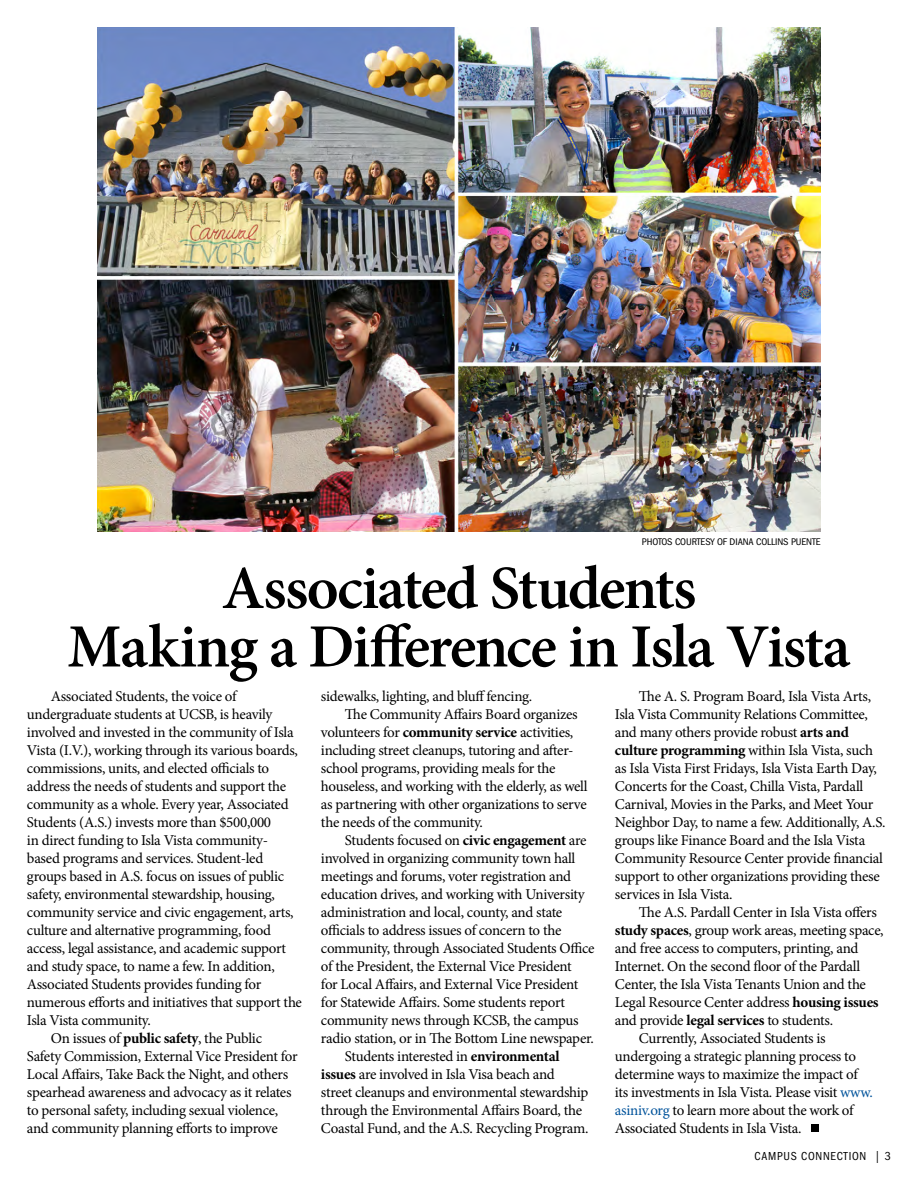
<style>
.page{position:relative;width:918px;height:1188px;background:#fff}
.page>*{position:absolute;margin:0;border:0;box-sizing:border-box;transform-origin:0 0}
.t1{font:600 61.5px/58.5px "Minion Pro";letter-spacing:-.03em;color:#000;text-align:center}
.t2{font:15px/18px "Minion Pro";letter-spacing:-.02em;color:#000}
.t3{font:condensed 12px "ITC Franklin Gothic Std";letter-spacing:.06em;color:#000}
.t4{font:condensed 10.05px "ITC Franklin Gothic Std";letter-spacing:-.01em;color:#000;scale:1.05 1}
.s1{font-weight:700}
.s2{color:#00539b}
</style>
<div class="page">
<div style="left:811px;top:1124px;width:8px;height:8px;background:#000"></div>
<img style="left:97px;top:27px;width:724px;height:504px">
<p class="t4" style="left:642px;top:536px;width:172px">PHOTOS COURTESY OF DIANA COLLINS PUENTE</p>
<h1 class="t1" style="left:67px;top:559px;width:785px">Associated Students<br>Making a Difference in Isla Vista</h1>
<p class="t2" style="left:51px;top:688px;width:187px">Associated Students, the voice of</p>
<p class="t2" style="left:27px;top:706px;width:247px">undergraduate students at UCSB, is heavily</p>
<p class="t2" style="left:27px;top:724px;width:268px">involved and invested in the community of Isla</p>
<p class="t2" style="left:27px;top:742px;width:273px">Vista (I.V.), working through its various boards,</p>
<p class="t2" style="left:27px;top:760px;width:244px">commissions, units, and elected officials to</p>
<p class="t2" style="left:27px;top:778px;width:261px">address the needs of students and support the</p>
<p class="t2" style="left:27px;top:796px;width:263px">community as a whole. Every year, Associated</p>
<p class="t2" style="left:27px;top:814px;width:246px">Students (A.S.) invests more than $500,000</p>
<p class="t2" style="left:27px;top:832px;width:243px">in direct funding to Isla Vista community-</p>
<p class="t2" style="left:27px;top:850px;width:238px">based programs and services. Student-led</p>
<p class="t2" style="left:27px;top:868px;width:259px">groups based in A.S. focus on issues of public</p>
<p class="t2" style="left:27px;top:886px;width:250px">safety, environmental stewardship, housing,</p>
<p class="t2" style="left:27px;top:904px;width:268px">community service and civic engagement, arts,</p>
<p class="t2" style="left:27px;top:922px;width:246px">culture and alternative programming, food</p>
<p class="t2" style="left:27px;top:940px;width:261px">access, legal assistance, and academic support</p>
<p class="t2" style="left:27px;top:958px;width:249px">and study space, to name a few. In addition,</p>
<p class="t2" style="left:27px;top:976px;width:236px">Associated Students provides funding for</p>
<p class="t2" style="left:27px;top:994px;width:277px">numerous efforts and initiatives that support the</p>
<p class="t2" style="left:27px;top:1012px;width:125px">Isla Vista community.</p>
<p class="t2" style="left:51px;top:1030px;width:213px">On issues of <span class="s1">public safety</span>, the Public</p>
<p class="t2" style="left:27px;top:1048px;width:272px">Safety Commission, External Vice President for</p>
<p class="t2" style="left:27px;top:1066px;width:263px">Local Affairs, Take Back the Night, and others</p>
<p class="t2" style="left:27px;top:1084px;width:266px">spearhead awareness and advocacy as it relates</p>
<p class="t2" style="left:27px;top:1102px;width:253px">to personal safety, including sexual violence,</p>
<p class="t2" style="left:27px;top:1120px;width:252px">and community planning efforts to improve</p>
<p class="t2" style="left:615px;top:688px;width:272px;text-indent:24px">The A. S. Program Board, Isla Vista Arts, Isla Vista Community Relations Committee, and many others provide robust <span class="s1">arts and culture programming</span> within Isla Vista, such as Isla Vista First Fridays, Isla Vista Earth Day, Concerts for the Coast, Chilla Vista, Pardall Carnival, Movies in the Parks, and Meet Your Neighbor Day, to name a few. Additionally, A.S. groups like Finance Board and the Isla Vista Community Resource Center provide financial support to other organizations providing these services in Isla Vista.</p>
<p class="t2" style="left:639px;top:904px;width:239px">The A.S. Pardall Center in Isla Vista offers</p>
<p class="t2" style="left:615px;top:922px;width:270px"><span class="s1">study spaces</span>, group work areas, meeting space,</p>
<p class="t2" style="left:615px;top:940px;width:245px">and free access to computers, printing, and</p>
<p class="t2" style="left:615px;top:958px;width:247px">Internet. On the second floor of the Pardall</p>
<p class="t2" style="left:615px;top:976px;width:253px">Center, the Isla Vista Tenants Union and the</p>
<p class="t2" style="left:615px;top:994px;width:265px">Legal Resource Center address <span class="s1">housing issues</span></p>
<p class="t2" style="left:615px;top:1012px;width:220px">and provide <span class="s1">legal services</span> to students.</p>
<p class="t2" style="left:639px;top:1030px;width:188px">Currently, Associated Students is</p>
<p class="t2" style="left:615px;top:1048px;width:243px">undergoing a strategic planning process to</p>
<p class="t2" style="left:615px;top:1066px;width:244px">determine ways to maximize the impact of</p>
<p class="t2" style="left:615px;top:1084px;width:259px">its investments in Isla Vista. Please visit <span class="s2">www.</span></p>
<p class="t2" style="left:615px;top:1102px;width:240px"><span class="s2">asiniv.org</span> to learn more about the work of</p>
<p class="t2" style="left:615px;top:1120px;width:188px">Associated Students in Isla Vista.</p>
<p class="t2" style="left:321px;top:688px;width:213px">sidewalks, lighting, and bluff fencing.</p>
<p class="t2" style="left:345px;top:706px;width:234px">The Community Affairs Board organizes</p>
<p class="t2" style="left:321px;top:724px;width:254px">volunteers for <span class="s1">community service</span> activities,</p>
<p class="t2" style="left:321px;top:742px;width:254px">including street cleanups, tutoring and after-</p>
<p class="t2" style="left:321px;top:760px;width:236px">school programs, providing meals for the</p>
<p class="t2" style="left:321px;top:778px;width:268px">houseless, and working with the elderly, as well</p>
<p class="t2" style="left:321px;top:796px;width:267px">as partnering with other organizations to serve</p>
<p class="t2" style="left:321px;top:814px;width:164px">the needs of the community.</p>
<p class="t2" style="left:345px;top:832px;width:243px">Students focused on <span class="s1">civic engagement</span> are</p>
<p class="t2" style="left:321px;top:850px;width:256px">involved in organizing community town hall</p>
<p class="t2" style="left:321px;top:868px;width:252px">meetings and forums, voter registration and</p>
<p class="t2" style="left:321px;top:886px;width:265px">education drives, and working with University</p>
<p class="t2" style="left:321px;top:904px;width:243px">administration and local, county, and state</p>
<p class="t2" style="left:321px;top:922px;width:242px">officials to address issues of concern to the</p>
<p class="t2" style="left:321px;top:940px;width:275px">community, through Associated Students Office</p>
<p class="t2" style="left:321px;top:958px;width:252px">of the President, the External Vice President</p>
<p class="t2" style="left:321px;top:976px;width:259px">for Local Affairs, and External Vice President</p>
<p class="t2" style="left:321px;top:994px;width:246px">for Statewide Affairs. Some students report</p>
<p class="t2" style="left:321px;top:1012px;width:259px">community news through KCSB, the campus</p>
<p class="t2" style="left:321px;top:1030px;width:274px">radio station, or in The Bottom Line newspaper.</p>
<p class="t2" style="left:345px;top:1048px;width:216px">Students interested in <span class="s1">environmental</span></p>
<p class="t2" style="left:321px;top:1066px;width:235px"><span class="s1">issues</span> are involved in Isla Visa beach and</p>
<p class="t2" style="left:321px;top:1084px;width:269px">street cleanups and environmental stewardship</p>
<p class="t2" style="left:321px;top:1102px;width:263px">through the Environmental Affairs Board, the</p>
<p class="t2" style="left:321px;top:1120px;width:269px">Coastal Fund, and the A.S. Recycling Program.</p>
<p class="t3" style="left:755px;top:1149px;width:138px">CAMPUS CONNECTION | 3</p>
</div>
